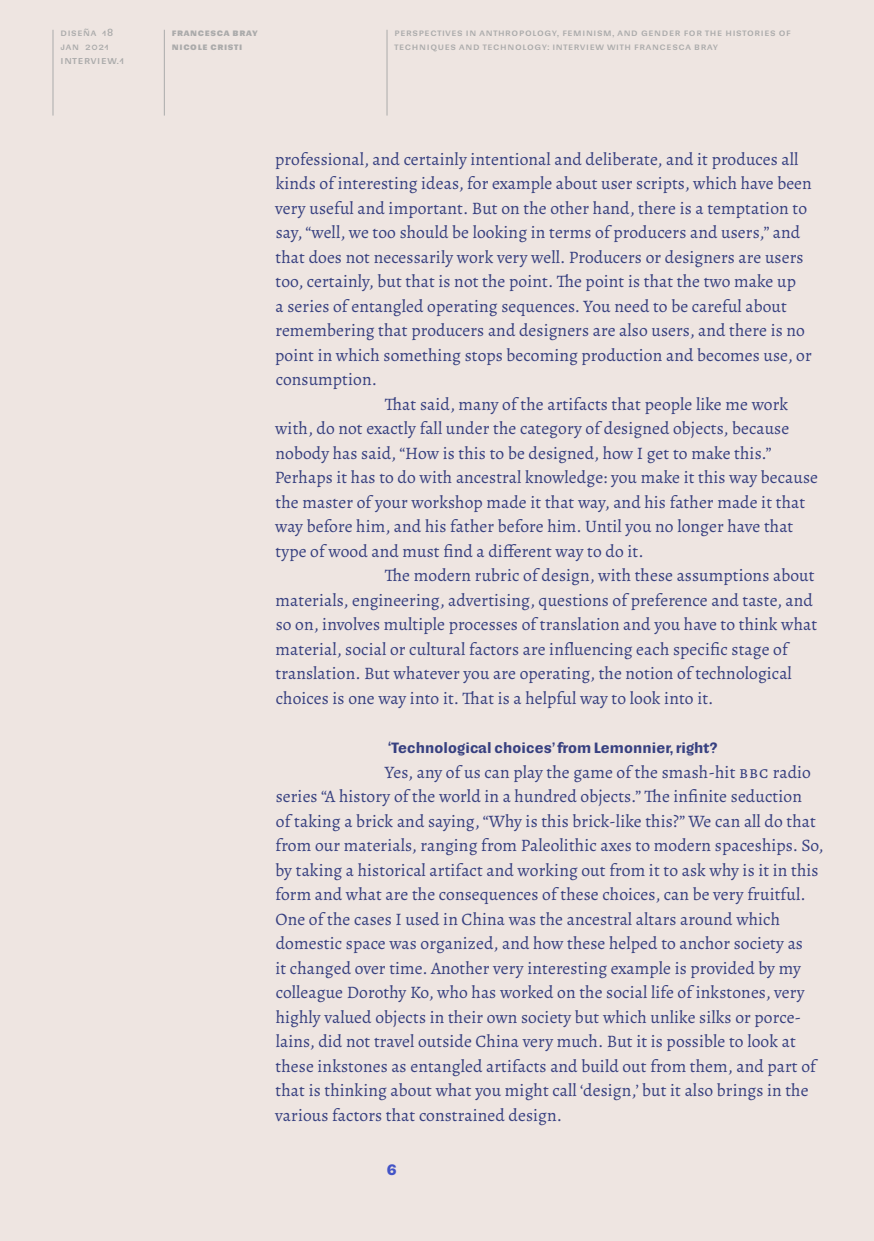
<style>
.page{position:relative;width:874px;height:1241px;background:#fff}
.page>*{position:absolute;margin:0;border:0;box-sizing:border-box;transform-origin:0 0}
.Answer{font:17.5px/24.5px "Alegreya";letter-spacing:.005em;color:#374080}
.Question_1_6{font:600 14px "Sudamerican Grotesk";letter-spacing:.01em;color:#374080}
.t1{font:700 14px "Sudamerican Grotesk";color:#4354c7}
.t2{font:10.5px "Sudamerican Grotesk";letter-spacing:.07em;color:#ababab}
.t3{font:9.62px/14px "Sudamerican Grotesk";letter-spacing:.07em;color:#ababab}
.t4{font:700 9.62px/14px "Sudamerican Grotesk";letter-spacing:.07em;color:#ababab}
</style>
<div class="page">
<div style="left:0;top:0;width:873px;height:1240px;background:#eee5e1"></div>
<hr style="left:52px;top:30px;width:1px;height:85px;background:#ababab">
<hr style="left:164px;top:30px;width:1px;height:85px;background:#ababab">
<hr style="left:386px;top:30px;width:1px;height:85px;background:#ababab">
<p class="t3" style="left:60px;top:25px;width:54px">Diseña 18 jan 2021</p>
<p class="t2" style="left:60px;top:52px;width:65px">I nterview.1</p>
<p class="t4" style="left:172px;top:25px;width:87px">Francesca Bray<br>Nicole Cristi</p>
<p class="t3" style="left:394px;top:25px;width:396px">Perspectives in Anthropology, Feminism, and Gender for the H istories of<br>Techniques and Technology: I nterview with Francesca Bray</p>
<p class="Answer" style="left:275px;top:146px;width:538px">professional, and certainly intentional and deliberate, and it produces all kinds of interesting ideas, for example about user scripts, which have been very useful and important. But on the other hand, there is a temptation to say, “well, we too should be looking in terms of producers and users,” and that does not necessarily work very well. Producers or designers are users too, certainly, but that is not the point. The point is that the two make up<br>a series of entangled operating sequences. You need to be careful about remembering that producers and designers are also users, and there is no point in which something stops becoming production and becomes use, or consumption.</p>
<p class="Answer" style="left:275px;top:391px;width:544px;text-indent:110px">That said, many of the artifacts that people like me work with, do not exactly fall under the category of designed objects, because nobody has said, “How is this to be designed, how I get to make this.” Perhaps it has to do with ancestral knowledge: you make it this way because the master of your workshop made it that way, and his father made it that way before him, and his father before him. Until you no longer have that type of wood and must find a different way to do it.</p>
<p class="Answer" style="left:275px;top:563px;width:543px;text-indent:109px">The modern rubric of design, with these assumptions about materials, engineering, advertising, questions of preference and taste, and so on, involves multiple processes of translation and you have to think what material, social or cultural factors are influencing each specific stage of translation. But whatever you are operating, the notion of technological choices is one way into it. That is a helpful way to look into it.</p>
<p class="Question_1_6" style="left:388px;top:737px;width:330px">‘Technological choices’ from Lemonnier, right?</p>
<p class="Answer" style="left:275px;top:759px;width:549px;text-indent:109px">Yes, any of us can play the game of the smash-hit BBC radio series “A history of the world in a hundred objects.” The infinite seduction<br>of taking a brick and saying, “Why is this brick-like this?” We can all do that from our materials, ranging from Paleolithic axes to modern spaceships. So, by taking a historical artifact and working out from it to ask why is it in this form and what are the consequences of these choices, can be very fruitful.<br>One of the cases I used in China was the ancestral altars around which domestic space was organized, and how these helped to anchor society as<br>it changed over time. Another very interesting example is provided by my colleague Dorothy Ko, who has worked on the social life of inkstones, very highly valued objects in their own society but which unlike silks or porce&shy;lains, did not travel outside China very much. But it is possible to look at these inkstones as entangled artifacts and build out from them, and part of that is thinking about what you might call ‘design,’ but it also brings in the various factors that constrained design.</p>
<p class="t1" style="left:386px;top:1158px;width:12px">6</p>
</div>
